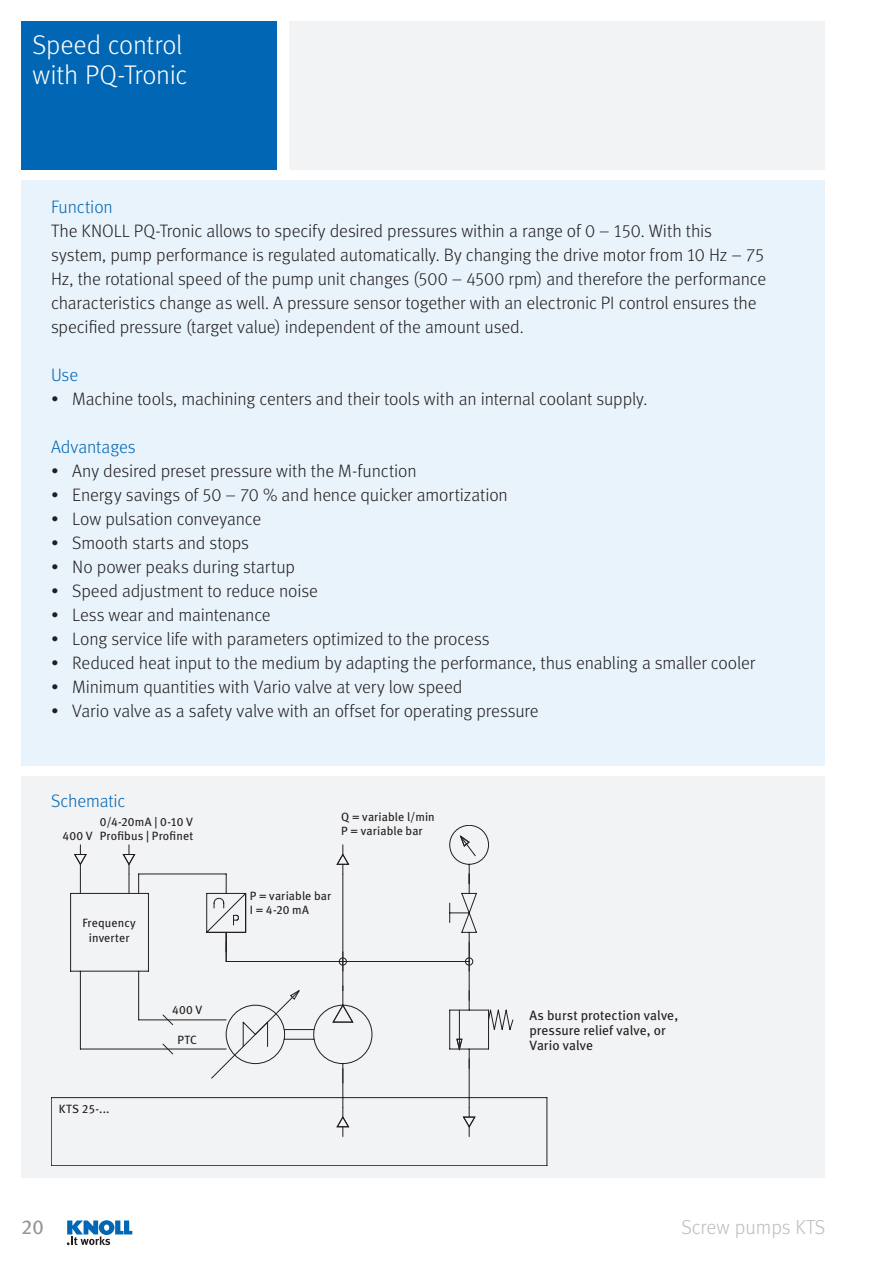
<style>
.page{position:relative;width:893px;height:1263px;background:#fff}
.page>*{position:absolute;margin:0;border:0;box-sizing:border-box;transform-origin:0 0}
.t1{font:27px/30px "Meta Light LF";letter-spacing:-.01em;color:#fff}
.t2{font:20.25px "Meta Light LF";color:#bcbdc0}
.t3{font:20.25px "Meta Book LF";color:#939598}
.t4{font:18px/24px "Meta Light LF";letter-spacing:-.01em;color:#231f20}
.t5{font:18px "Meta Light LF";letter-spacing:-.005em;color:#0166b3}
.t6{font:13.5px/15px "Meta Book LF";letter-spacing:.005em;color:#231f20}
.t7{font:12px/13.5px "Meta Book LF";letter-spacing:.01em;color:#231f20}
</style>
<div class="page">
<svg style="left:67px;top:1220px;width:65px;height:25px"></svg>
<div style="left:21px;top:21px;width:255px;height:149px;background:#0166b3"></div>
<div style="left:289px;top:21px;width:536px;height:149px;background:#f2f3f4"></div>
<div style="left:21px;top:180px;width:804px;height:585px;background:#e8f3fb"></div>
<div style="left:21px;top:776px;width:804px;height:402px;background:#f2f3f4"></div>
<svg style="left:51px;top:1019px;width:496px;height:147px"></svg>
<svg style="left:476px;top:1009px;width:37px;height:74px"></svg>
<svg style="left:70px;top:825px;width:419px;height:244px"></svg>
<svg style="left:80px;top:836px;width:256px;height:301px"></svg>
<svg style="left:336px;top:1128px;width:140px;height:9px"></svg>
<svg style="left:80px;top:844px;width:396px;height:284px"></svg>
<svg style="left:74px;top:844px;width:99px;height:210px"></svg>
<svg style="left:333px;top:836px;width:144px;height:136px"></svg>
<h1 class="t1" style="left:33px;top:30px;width:156px">Speed control with PQ-Tronic</h1>
<p class="t5" style="left:51px;top:197px;width:63px">Function</p>
<p class="t4" style="left:51px;top:219px;width:717px">The KNOLL PQ-Tronic allows to specify desired pressures within a range of 0 – 150. With this system, pump performance is regulated automatically. By changing the drive motor from 10 Hz – 75<br>Hz, the rotational speed of the pump unit changes (500 – 4500 rpm) and therefore the performance characteristics change as well. A pressure sensor together with an electronic PI control ensures the specified pressure (target value) independent of the amount used.</p>
<p class="t5" style="left:51px;top:365px;width:29px">Use</p>
<p class="t4" style="left:51px;top:387px;width:598px">• Machine tools, machining centers and their tools with an internal coolant supply.</p>
<p class="t5" style="left:51px;top:437px;width:86px">Advantages</p>
<p class="t4" style="left:51px;top:459px;width:367px">• Any desired preset pressure with the M-function</p>
<p class="t4" style="left:51px;top:483px;width:458px">• Energy savings of 50 – 70 % and hence quicker amortization</p>
<p class="t4" style="left:51px;top:507px;width:212px">• Low pulsation conveyance</p>
<p class="t4" style="left:51px;top:531px;width:199px">• Smooth starts and stops</p>
<p class="t4" style="left:51px;top:555px;width:246px">• No power peaks during startup</p>
<p class="t4" style="left:51px;top:579px;width:268px">• Speed adjustment to reduce noise</p>
<p class="t4" style="left:51px;top:603px;width:221px">• Less wear and maintenance</p>
<p class="t4" style="left:51px;top:627px;width:440px">• Long service life with parameters optimized to the process</p>
<p class="t4" style="left:51px;top:651px;width:706px">• Reduced heat input to the medium by adapting the performance, thus enabling a smaller cooler</p>
<p class="t4" style="left:51px;top:675px;width:413px">• Minimum quantities with Vario valve at very low speed</p>
<p class="t4" style="left:51px;top:699px;width:489px">• Vario valve as a safety valve with an offset for operating pressure</p>
<p class="t5" style="left:51px;top:790px;width:76px">Schematic</p>
<p class="t7" style="left:100px;top:815px;width:95px">0/4-20mA | 0-10 V<br>Profibus | Profinet</p>
<p class="t7" style="left:63px;top:829px;width:32px">400 V</p>
<p class="t7" style="left:82px;top:916px;width:55px;line-height:15px;text-align:center">Frequency inverter</p>
<p class="t7" style="left:59px;top:1102px;width:52px">KTS 25-...</p>
<p class="t7" style="left:172px;top:1003px;width:32px">400 V</p>
<p class="t7" style="left:178px;top:1033px;width:21px">PTC</p>
<p class="t3" style="left:21px;top:1215px;width:24px">20</p>
<p class="t7" style="left:341px;top:810px;width:95px">Q = variable l/min<br>P = variable bar</p>
<p class="t7" style="left:250px;top:889px;width:83px">P = variable bar<br>I = 4-20 mA</p>
<p class="t6" style="left:529px;top:1007px;width:150px">As burst protection valve, pressure relief valve, or<br>Vario valve</p>
<p class="t2" style="left:681px;top:1215px;width:146px">Screw pumps KTS</p>
</div>
